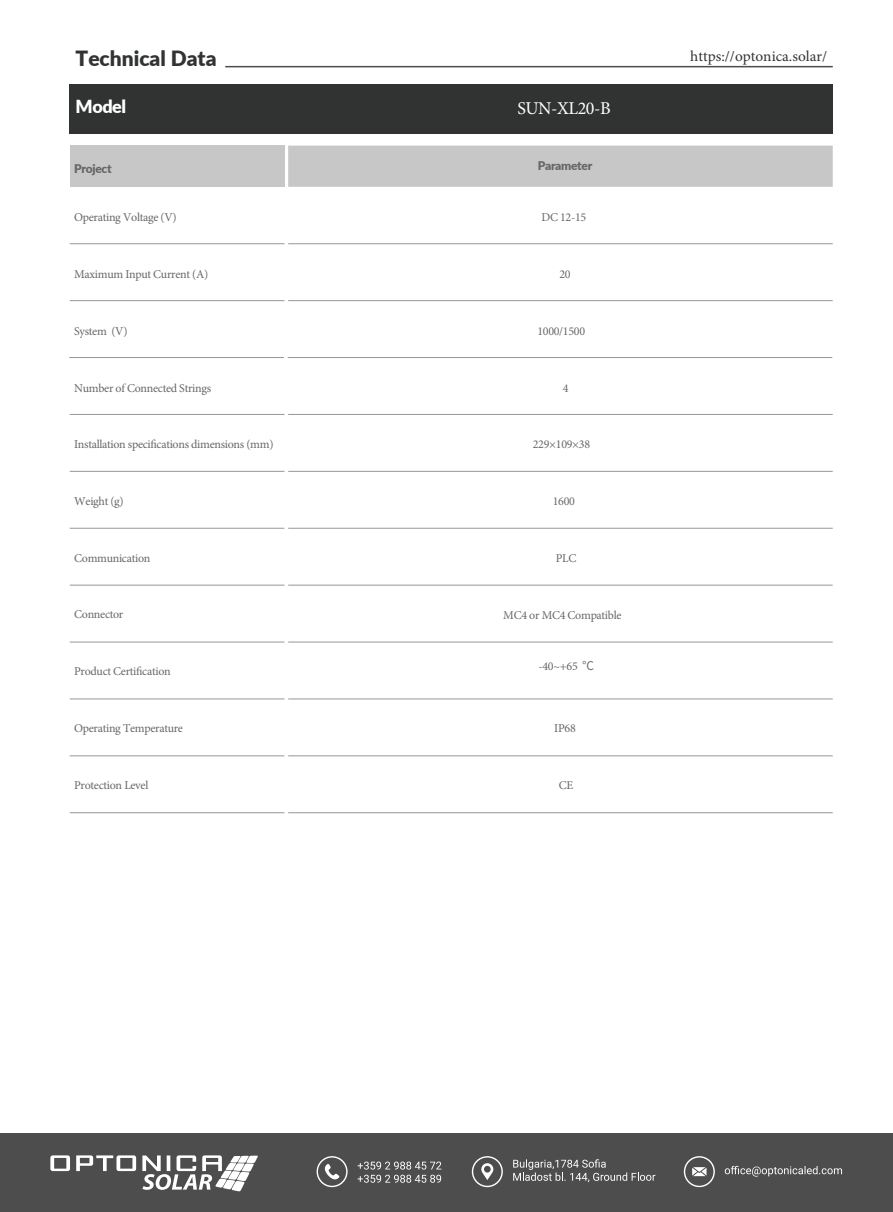
<style>
.page{position:relative;width:893px;height:1212px;background:#fff}
.page>*{position:absolute;margin:0;border:0;box-sizing:border-box;transform-origin:0 0}
.t1{font:900 21px "Lato";color:#323333}
.t2{font:18px "Minion Pro";letter-spacing:-.025em;color:#fff}
.t3{font:900 18px "Lato";letter-spacing:-.025em;color:#fff}
.t4{font:15px "Minion Pro";color:#323333}
.t5{font:12px "Minion Pro";letter-spacing:-.025em;color:#666767}
.t6{font:900 12px "Lato";letter-spacing:-.025em;color:#666767}
</style>
<div class="page">
<hr style="left:225px;top:66px;width:608px;height:1px;background:#4d4d4d">
<div style="left:70px;top:85px;width:763px;height:49px;background:#313333"></div>
<hr style="left:288px;top:471px;width:545px;height:1px;background:#979797">
<hr style="left:288px;top:243px;width:545px;height:1px;background:#979797">
<hr style="left:288px;top:300px;width:545px;height:1px;background:#979797">
<hr style="left:70px;top:300px;width:214px;height:1px;background:#979797">
<hr style="left:70px;top:243px;width:214px;height:1px;background:#979797">
<hr style="left:70px;top:471px;width:214px;height:1px;background:#979797">
<hr style="left:288px;top:357px;width:544px;height:1px;background:#979797">
<hr style="left:69px;top:357px;width:215px;height:1px;background:#979797">
<div style="left:288px;top:146px;width:545px;height:41px;background:#c7c7c7"></div>
<div style="left:70px;top:146px;width:214px;height:41px;background:#c7c7c7"></div>
<hr style="left:288px;top:414px;width:545px;height:1px;background:#979797">
<hr style="left:70px;top:414px;width:214px;height:1px;background:#979797">
<hr style="left:70px;top:755px;width:214px;height:1px;background:#979797">
<hr style="left:70px;top:812px;width:214px;height:1px;background:#979797">
<hr style="left:288px;top:755px;width:545px;height:1px;background:#979797">
<hr style="left:288px;top:812px;width:545px;height:1px;background:#979797">
<hr style="left:70px;top:528px;width:214px;height:1px;background:#979797">
<hr style="left:288px;top:528px;width:545px;height:1px;background:#979797">
<hr style="left:70px;top:585px;width:214px;height:1px;background:#979797">
<hr style="left:288px;top:585px;width:545px;height:1px;background:#979797">
<hr style="left:70px;top:698px;width:214px;height:1px;background:#979797">
<hr style="left:288px;top:698px;width:545px;height:1px;background:#979797">
<hr style="left:70px;top:642px;width:214px;height:1px;background:#979797">
<hr style="left:288px;top:642px;width:545px;height:1px;background:#979797">
<div style="left:0;top:1133px;width:893px;height:79px;background:#4d4d4d"></div>
<svg style="left:358px;top:1161px;width:83px;height:8px"></svg>
<svg style="left:358px;top:1175px;width:83px;height:8px"></svg>
<svg style="left:317px;top:1156px;width:31px;height:31px"></svg>
<svg style="left:472px;top:1156px;width:31px;height:31px"></svg>
<svg style="left:513px;top:1159px;width:142px;height:23px"></svg>
<svg style="left:684px;top:1156px;width:31px;height:31px"></svg>
<svg style="left:725px;top:1166px;width:117px;height:10px"></svg>
<svg style="left:50px;top:1155px;width:208px;height:36px"></svg>
<h1 class="t1" style="left:76px;top:42px;width:143px">Technical Data</h1>
<h2 class="t3" style="left:76px;top:93px;width:52px">Model</h2>
<h2 class="t2" style="left:517px;top:96px;width:95px">SUN-XL20-B</h2>
<p class="t6" style="left:74px;top:159px;width:39px">Project</p>
<p class="t6" style="left:538px;top:156px;width:56px">Parameter</p>
<p class="t5" style="left:74px;top:209px;width:104px">Operating Voltage (V)</p>
<p class="t5" style="left:542px;top:209px;width:46px">DC 12-15</p>
<p class="t5" style="left:74px;top:266px;width:135px">Maximum Input Current (A)</p>
<p class="t5" style="left:559px;top:266px;width:13px">20</p>
<p class="t5" style="left:74px;top:323px;width:55px">System (V)</p>
<p class="t5" style="left:537px;top:323px;width:49px">1000/1500</p>
<p class="t5" style="left:74px;top:380px;width:138px">Number of Connected Strings</p>
<p class="t5" style="left:563px;top:380px;width:7px">4</p>
<p class="t5" style="left:74px;top:436px;width:201px">Installation specifications dimensions (mm)</p>
<p class="t5" style="left:533px;top:436px;width:59px">229×109×38</p>
<p class="t5" style="left:74px;top:493px;width:51px">Weight (g)</p>
<p class="t5" style="left:553px;top:493px;width:24px">1600</p>
<p class="t5" style="left:74px;top:550px;width:78px">Communication</p>
<p class="t5" style="left:556px;top:550px;width:22px">PLC</p>
<p class="t5" style="left:74px;top:607px;width:51px">Connector</p>
<p class="t5" style="left:503px;top:607px;width:120px">MC4 or MC4 Compatible</p>
<p class="t5" style="left:74px;top:663px;width:98px">Product Certification</p>
<p class="t5" style="left:538px;top:658px;width:41px">-40~+65</p>
<p class="t5" style="left:74px;top:720px;width:110px">Operating Temperature</p>
<p class="t5" style="left:554px;top:720px;width:23px">IP68</p>
<p class="t5" style="left:74px;top:777px;width:76px">Protection Level</p>
<p class="t5" style="left:559px;top:777px;width:16px">CE</p>
<p class="t4" style="left:690px;top:46px;width:138px">https://optonica.solar/</p>
</div>
